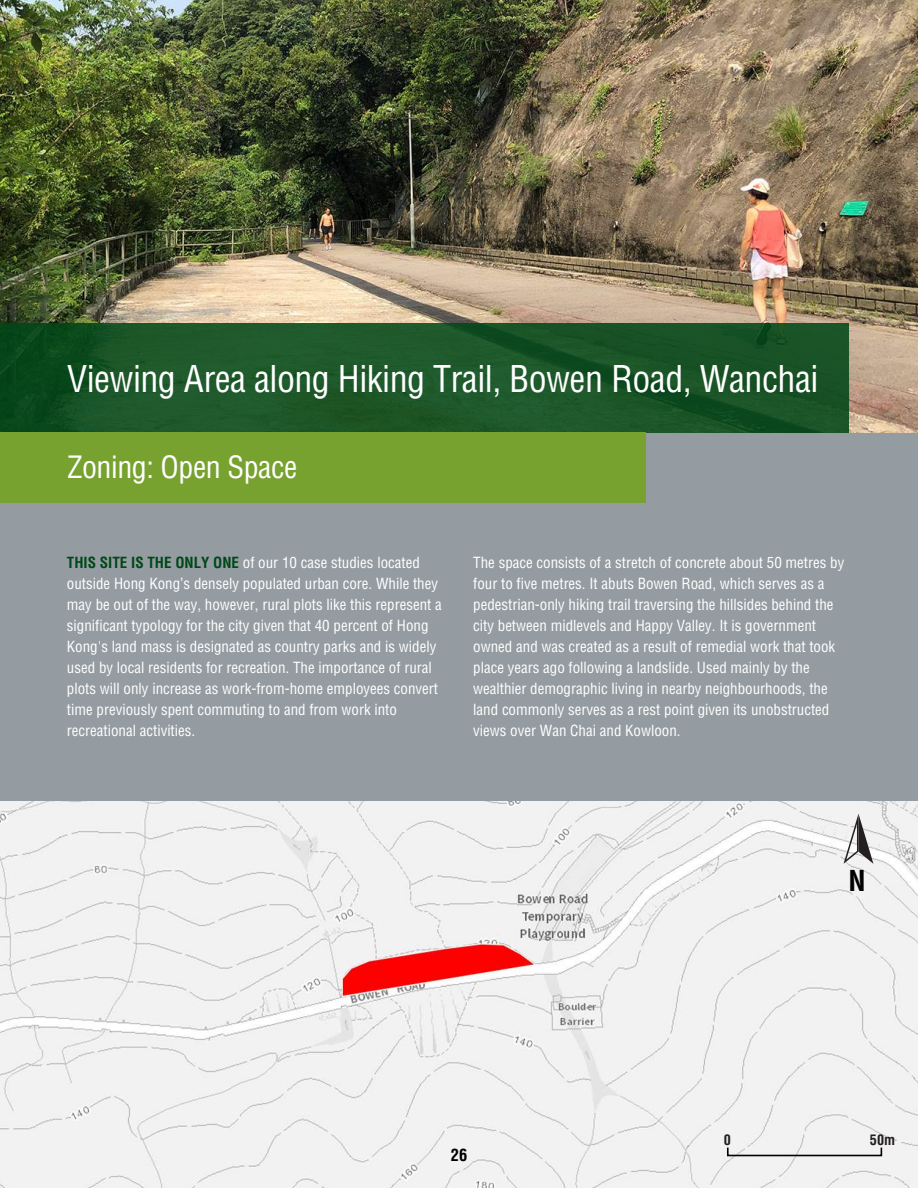
<style>
.page{position:relative;width:918px;height:1188px;background:#949ca1}
.page>*{position:absolute;margin:0;border:0;box-sizing:border-box;transform-origin:0 0}
.t1{font:condensed 36px "Helvetica LT Std";letter-spacing:-.015em;color:#fff}
.t2{font:condensed 30px "Helvetica LT Std";letter-spacing:-.015em;color:#fff}
.t3{font:700 condensed 28.2px "Helvetica LT Std";color:#000}
.t4{font:700 condensed 16.5px "Helvetica LT Std";color:#000}
.t5{font:condensed 15px/21px "Helvetica LT Std";color:#fff}
.t6{font:700 condensed 14.25px "Helvetica LT Std";color:#231f20}
.s1{font-weight:700;color:#004717}
</style>
<div class="page">
<img style="left:0;top:0;width:918px;height:433px">
<svg style="left:0;top:324px;width:849px;height:109px;background:#1a5426"></svg>
<div style="left:0;top:433px;width:646px;height:70px;background:#78a22f"></div>
<img style="left:0;top:801px;width:918px;height:387px">
<div style="left:727px;top:1147px;width:155px;height:9px;border:2px solid #000"></div>
<svg style="left:844px;top:814px;width:29px;height:50px"></svg>
<h1 class="t1" style="left:67px;top:356px;width:753px">Viewing Area along Hiking Trail, Bowen Road, Wanchai</h1>
<h2 class="t2" style="left:68px;top:448px;width:231px">Zoning: Open Space</h2>
<p class="t5" style="left:67px;top:552px;width:376px"><span class="s1">THIS SITE IS THE ONLY ONE</span> of our 10 case studies located outside Hong Kong’s densely populated urban core. While they may be out of the way, however, rural plots like this represent a significant typology for the city given that 40 percent of Hong Kong's land mass is designated as country parks and is widely used by local residents for recreation. The importance of rural plots will only increase as work-from-home employees convert time previously spent commuting to and from work into recreational activities.</p>
<p class="t5" style="left:473px;top:552px;width:373px">The space consists of a stretch of concrete about 50 metres by four to five metres. It abuts Bowen Road, which serves as a pedestrian-only hiking trail traversing the hillsides behind the city between midlevels and Happy Valley. It is government owned and was created as a result of remedial work that took place years ago following a landslide. Used mainly by the wealthier demographic living in nearby neighbourhoods, the land commonly serves as a rest point given its unobstructed views over Wan Chai and Kowloon.</p>
<h3 class="t3" style="left:849px;top:863px;width:19px">N</h3>
<p class="t4" style="left:451px;top:1145px;width:18px">26</p>
<p class="t6" style="left:724px;top:1131px;width:9px">0</p>
<p class="t6" style="left:870px;top:1131px;width:27px">50m</p>
</div>
